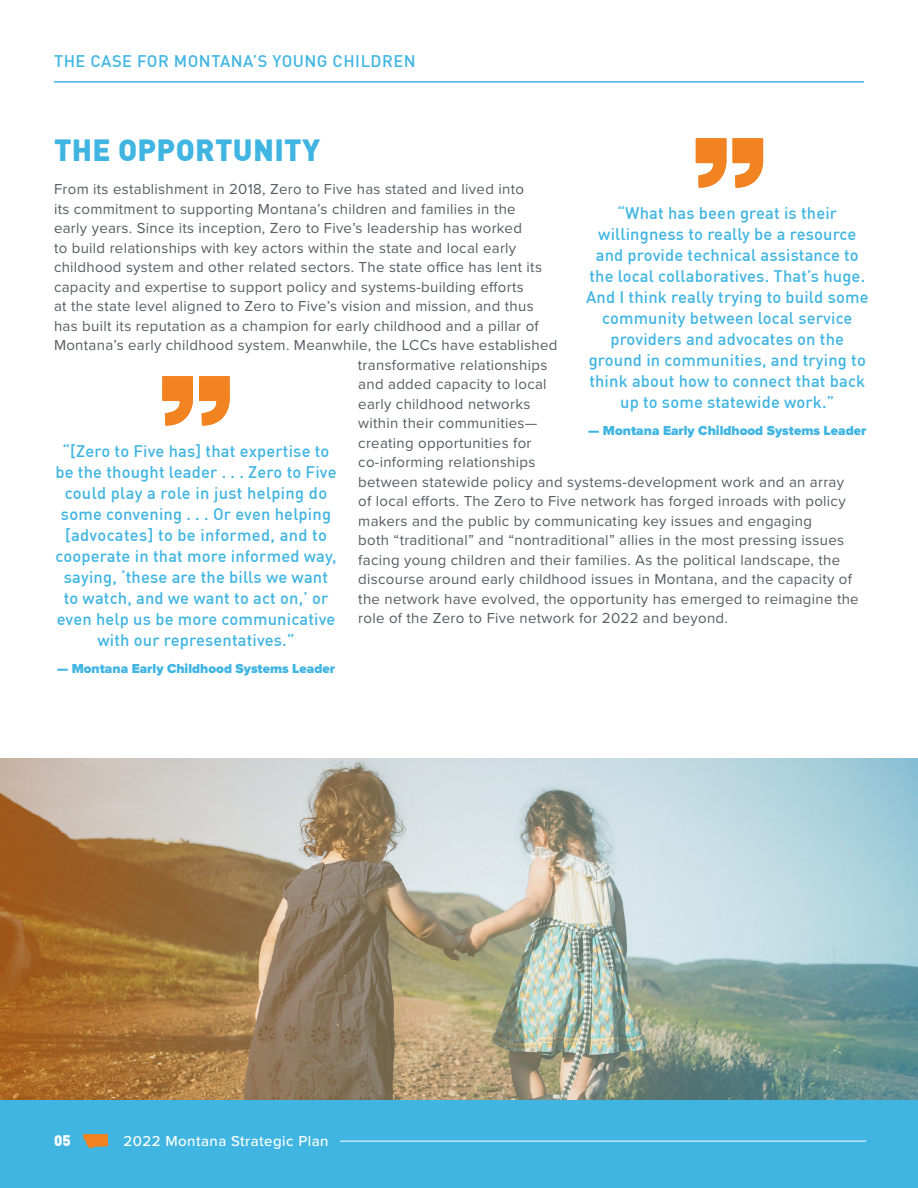
<style>
.page{position:relative;width:918px;height:1188px;background:#fff}
.page>*{position:absolute;margin:0;border:0;box-sizing:border-box;transform-origin:0 0}
.Small_Headers{font:900 30px "DIN Pro";letter-spacing:.01em;color:#40b5e2}
.t1{font:500 16.5px/21px "DIN Pro";letter-spacing:.01em;color:#40b5e2;text-align:center}
.t2{font:500 16.5px "DIN Pro";letter-spacing:.03em;color:#40b5e2}
.t3{font:15px "Proxima Nova";letter-spacing:.02em;color:#585d63}
.t4{font:500 15px "Proxima Nova";letter-spacing:.03em;color:#fff}
.t5{font:900 15px "DIN Pro";color:#fff}
.t6{font:900 13.5px "Proxima Nova";color:#40b5e2}
</style>
<div class="page">
<div style="left:0;top:855px;width:918px;height:333px;background:#40b5e2"></div>
<svg style="left:83px;top:1134px;width:25px;height:14px"></svg>
<hr style="left:340px;top:1141px;width:526px;height:1px;background:#fff">
<hr style="left:54px;top:81px;width:810px;height:2px;background:#40b5e2">
<img style="left:0;top:758px;width:918px;height:341px">
<svg style="left:696px;top:138px;width:67px;height:50px"></svg>
<svg style="left:162px;top:376px;width:68px;height:50px"></svg>
<p class="t2" style="left:54px;top:50px;width:363px">THE CASE FOR MONTANA’S YOUNG CHILDREN</p>
<p class="Small_Headers" style="left:54px;top:130px;width:268px">THE OPPORTUNITY</p>
<p class="t3" style="left:54px;top:180px;width:471px">From its establishment in 2018, Zero to Five has stated and lived into</p>
<p class="t3" style="left:54px;top:200px;width:463px">its commitment to supporting Montana’s children and families in the</p>
<p class="t3" style="left:54px;top:219px;width:469px">early years. Since its inception, Zero to Five’s leadership has worked</p>
<p class="t3" style="left:54px;top:239px;width:464px">to build relationships with key actors within the state and local early</p>
<p class="t3" style="left:54px;top:258px;width:489px">childhood system and other related sectors. The state office has lent its</p>
<p class="t3" style="left:54px;top:278px;width:471px">capacity and expertise to support policy and systems-building efforts</p>
<p class="t3" style="left:54px;top:297px;width:481px">at the state level aligned to Zero to Five’s vision and mission, and thus</p>
<p class="t3" style="left:54px;top:317px;width:486px">has built its reputation as a champion for early childhood and a pillar of</p>
<p class="t3" style="left:54px;top:336px;width:505px">Montana’s early childhood system. Meanwhile, the LCCs have established</p>
<p class="t3" style="left:358px;top:356px;width:191px">transformative relationships</p>
<p class="t3" style="left:358px;top:375px;width:190px">and added capacity to local</p>
<p class="t3" style="left:358px;top:395px;width:174px">early childhood networks</p>
<p class="t3" style="left:358px;top:414px;width:180px">within their communities—</p>
<p class="t3" style="left:358px;top:434px;width:175px">creating opportunities for</p>
<p class="t3" style="left:358px;top:453px;width:179px">co-informing relationships</p>
<p class="t3" style="left:358px;top:473px;width:487px">between statewide policy and systems-development work and an array</p>
<p class="t3" style="left:358px;top:492px;width:489px">of local efforts. The Zero to Five network has forged inroads with policy</p>
<p class="t3" style="left:358px;top:512px;width:455px">makers and the public by communicating key issues and engaging</p>
<p class="t3" style="left:358px;top:531px;width:487px">both “traditional” and “nontraditional” allies in the most pressing issues</p>
<p class="t3" style="left:358px;top:551px;width:483px">facing young children and their families. As the political landscape, the</p>
<p class="t3" style="left:358px;top:570px;width:495px">discourse around early childhood issues in Montana, and the capacity of</p>
<p class="t3" style="left:358px;top:590px;width:502px">the network have evolved, the opportunity has emerged to reimagine the</p>
<p class="t3" style="left:358px;top:609px;width:371px">role of the Zero to Five network for 2022 and beyond.</p>
<p class="t1" style="left:586px;top:202px;width:284px">“What has been great is their willingness to really be a resource and provide technical assistance to the local collaboratives. That’s huge.<br>And I think really trying to build some community between local service providers and advocates on the ground in communities, and trying to think about how to connect that back up to some statewide work.”</p>
<p class="t6" style="left:588px;top:422px;width:280px">— Montana Early Childhood Systems Leader</p>
<p class="t1" style="left:55px;top:440px;width:283px">“[Zero to Five has] that expertise to be the thought leader . . . Zero to Five could play a role in just helping do some convening . . . Or even helping [advocates] to be informed, and to cooperate in that more informed way, saying, ‘these are the bills we want to watch, and we want to act on,’ or even help us be more communicative with our representatives.”</p>
<p class="t6" style="left:57px;top:660px;width:280px">— Montana Early Childhood Systems Leader</p>
<p class="t5" style="left:54px;top:1130px;width:18px">05</p>
<p class="t4" style="left:124px;top:1132px;width:206px">2022 Montana Strategic Plan</p>
</div>
